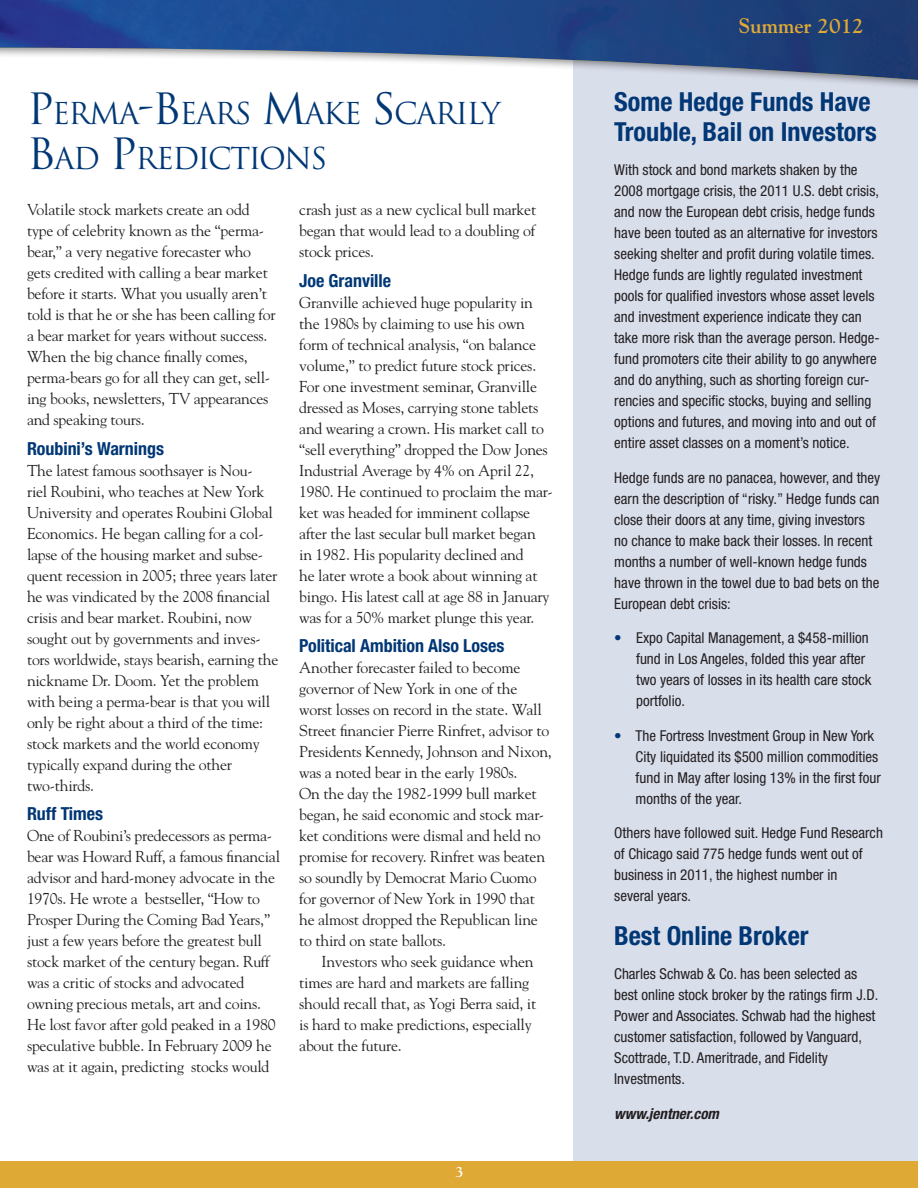
<style>
.page{position:relative;width:918px;height:1188px;background:#fff}
.page>*{position:absolute;margin:0;border:0;box-sizing:border-box;transform-origin:0 0}
.Headlines__Trajan{font:29.4px/45px "Trajan";letter-spacing:-.055em;color:#013775}
.Senior_Forum_Title{font:700 condensed 26.25px/30px "Helvetica Neue";color:#013775}
.t1{font:700 21px "Goudy";letter-spacing:-.005em;color:#dfa936}
.Blue_Subheads{font:700 condensed 18px "Helvetica Neue";letter-spacing:-.005em;color:#013775}
.Body_Copy{font:15.75px/21px "Goudy";letter-spacing:-.015em;color:#231f20}
.Senior_Forum_Title-2{font:condensed 15px/21px "Helvetica Neue";color:#231f20}
.Senior_Forum_Title-3{font:italic 700 condensed 15px "Helvetica Neue";color:#231f20}
.t2{font:700 15px "Goudy";color:#fff}
.s1{font-size:42px}
.s2{color:#013775}
</style>
<div class="page">
<div style="left:574px;top:37px;width:344px;height:1135px;background:#d9deeb"></div>
<div style="left:0;top:0;width:918px;height:91px;background:#231f20;opacity:.5"></div>
<img style="left:0;top:0;width:918px;height:80px">
<div style="left:0;top:1161px;width:918px;height:27px;background:#dfa936"></div>
<p class="Headlines__Trajan" style="left:27px;top:91px;width:475px"><span class="s1">P</span>ERMA<span class="s1">-B</span>EARS <span class="s1">M</span>AKE <span class="s1">S</span> CARILY<br><span class="s1">B</span>AD <span class="s1">P</span>REDICTIONS</p>
<p class="Body_Copy" style="left:27px;top:199px;width:250px">Volatile stock markets create an odd type of celebrity known as the “perma&shy;bear,” a very negative forecaster who gets credited with calling a bear market before it starts. What you usually aren’t told is that he or she has been calling for a bear market for years without success.<br>When the big chance finally comes, perma-bears go for all they can get, sell&shy;ing books, newsletters, TV appearances and speaking tours.</p>
<p class="Blue_Subheads" style="left:27px;top:437px;width:139px">Roubini’s Warnings</p>
<p class="Body_Copy" style="left:27px;top:459px;width:253px">The latest famous soothsayer is Nou-<br>riel Roubini, who teaches at New York University and operates Roubini Global Economics. He began calling for a col&shy;lapse of the housing market and subse&shy;quent recession in 2005; three years later he was vindicated by the 2008 financial crisis and bear market. Roubini, now sought out by governments and inves&shy;tors worldwide, stays bearish, earning the nickname Dr. Doom. Yet the problem with being a perma-bear is that you will only be right about a third of the time: stock markets and the world economy typically expand during the other two-thirds.</p>
<p class="Blue_Subheads" style="left:27px;top:803px;width:78px">Ruff Times</p>
<p class="Body_Copy" style="left:27px;top:825px;width:255px">One of Roubini’s predecessors as perma&shy;bear was Howard Ruff, a famous financial advisor and hard-money advocate in the 1970s. He wrote a bestseller, “How to Prosper During the Coming Bad Years,” just a few years before the greatest bull stock market of the century began. Ruff was a critic of stocks and advocated owning precious metals, art and coins.<br>He lost favor after gold peaked in a 1980 speculative bubble. In February 2009 he was at it again, predicting stocks would</p>
<p class="Body_Copy" style="left:299px;top:199px;width:239px;text-align:justify">crash just as a new cyclical bull market began that would lead to a doubling of stock prices.</p>
<p class="Blue_Subheads" style="left:299px;top:269px;width:93px">Joe Granville</p>
<p class="Body_Copy" style="left:299px;top:291px;width:255px">Granville achieved huge popularity in the 1980s by claiming to use his own form of technical analysis, “on balance volume,” to predict future stock prices.<br>For one investment seminar, Granville dressed as Moses, carrying stone tablets and wearing a crown. His market call to “sell everything” dropped the Dow Jones Industrial Average by 4% on April 22, 1980. He continued to proclaim the mar&shy;ket was headed for imminent collapse after the last secular bull market began in 1982. His popularity declined and<br>he later wrote a book about winning at bingo. His latest call at age 88 in January was for a 50% market plunge this year.</p>
<p class="Blue_Subheads" style="left:299px;top:635px;width:207px">Political Ambition Also Loses</p>
<p class="Body_Copy" style="left:299px;top:657px;width:254px">Another forecaster failed to become governor of New York in one of the worst losses on record in the state. Wall Street financier Pierre Rinfret, advisor to Presidents Kennedy, Johnson and Nixon, was a noted bear in the early 1980s.<br>On the day the 1982-1999 bull market began, he said economic and stock mar&shy;ket conditions were dismal and held no promise for recovery. Rinfret was beaten so soundly by Democrat Mario Cuomo for governor of New York in 1990 that he almost dropped the Republican line to third on state ballots.</p>
<p class="Body_Copy" style="left:299px;top:951px;width:239px;text-indent:22px">Investors who seek guidance when times are hard and markets are falling should recall that, as Yogi Berra said, it is hard to make predictions, especially about the future.</p>
<p class="t2" style="left:455px;top:1163px;width:10px">3</p>
<p class="t1" style="left:739px;top:13px;width:127px">Summer 2012</p>
<p class="Senior_Forum_Title" style="left:614px;top:86px;width:264px">Some Hedge Funds Have<br>Trouble, Bail on Investors</p>
<p class="Senior_Forum_Title-2" style="left:614px;top:159px;width:267px">With stock and bond markets shaken by the 2008 mortgage crisis, the 2011 U.S. debt crisis, and now the European debt crisis, hedge funds have been touted as an alternative for investors seeking shelter and profit during volatile times.<br>Hedge funds are lightly regulated investment pools for qualified investors whose asset levels and investment experience indicate they can take more risk than the average person. Hedge&shy;fund promoters cite their ability to go anywhere and do anything, such as shorting foreign cur&shy;rencies and specific stocks, buying and selling options and futures, and moving into and out of entire asset classes on a moment’s notice.</p>
<p class="Senior_Forum_Title-2" style="left:614px;top:467px;width:268px">Hedge funds are no panacea, however, and they earn the description of “risky.” Hedge funds can close their doors at any time, giving investors no chance to make back their losses. In recent months a number of well-known hedge funds have thrown in the towel due to bad bets on the European debt crisis:</p>
<p class="Senior_Forum_Title-2" style="left:636px;top:627px;width:237px;text-indent:-22px"><span class="s2">•</span> Expo Capital Management, a $458-million fund in Los Angeles, folded this year after two years of losses in its health care stock portfolio.</p>
<p class="Senior_Forum_Title-2" style="left:636px;top:725px;width:247px;text-indent:-21px"><span class="s2">•</span> The Fortress Investment Group in New York City liquidated its $500 million commodities fund in May after losing 13% in the first four months of the year.</p>
<p class="Senior_Forum_Title-2" style="left:614px;top:822px;width:270px">Others have followed suit. Hedge Fund Research of Chicago said 775 hedge funds went out of business in 2011, the highest number in<br>several years.</p>
<p class="Senior_Forum_Title" style="left:614px;top:920px;width:196px">Best Online Broker</p>
<p class="Senior_Forum_Title-2" style="left:614px;top:963px;width:266px">Charles Schwab &amp; Co. has been selected as best online stock broker by the ratings firm J.D.<br>Power and Associates. Schwab had the highest customer satisfaction, followed by Vanguard, Scottrade, T.D. Ameritrade, and Fidelity Investments.</p>
<p class="Senior_Forum_Title-3" style="left:614px;top:1104px;width:106px">www.jentner.com</p>
</div>
